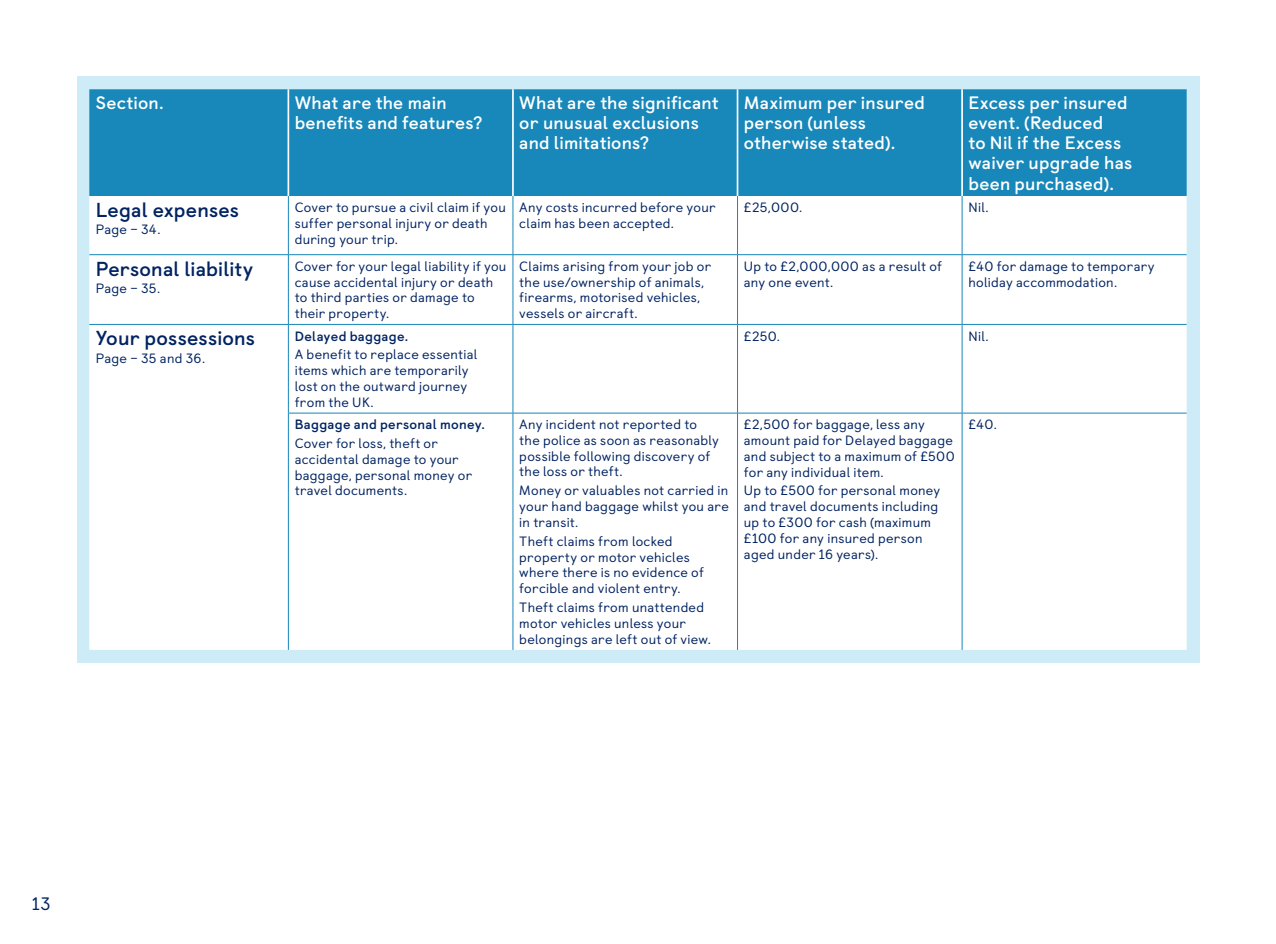
<style>
.page{position:relative;width:1276px;height:944px;background:#fff}
.page>*{position:absolute;margin:0;border:0;box-sizing:border-box;transform-origin:0 0}
.t1{font:700 20.25px "TSB Castledown";letter-spacing:.005em;color:#002361}
.t2{font:700 18px/20.2px "TSB Castledown";letter-spacing:.01em;color:#fff}
.t3{font:18px "TSB Castledown";color:#002361}
.t4{font:13.5px/15.8px "TSB Castledown";letter-spacing:.02em;color:#002361}
.t5{font:700 13.5px/18.9px "TSB Castledown";letter-spacing:.025em;color:#002361}
.s1{font-weight:700}
.s2{font-weight:400}
</style>
<div class="page">
<div style="left:77px;top:77px;width:1122px;height:586px;background:#cdecf7"></div>
<div style="left:89px;top:89px;width:1097px;height:107px;background:#1887b9"></div>
<div style="left:89px;top:196px;width:1097px;height:58px;background:#fff"></div>
<div style="left:89px;top:255px;width:1097px;height:395px;background:#fff"></div>
<hr style="left:287px;top:89px;width:2px;height:107px;background:#fff">
<hr style="left:512px;top:89px;width:2px;height:107px;background:#fff">
<hr style="left:736px;top:89px;width:2px;height:107px;background:#fff">
<hr style="left:961px;top:89px;width:2px;height:107px;background:#fff">
<hr style="left:288px;top:196px;width:1px;height:58px;background:#1887b9">
<hr style="left:512px;top:196px;width:1px;height:58px;background:#1887b9">
<hr style="left:737px;top:196px;width:1px;height:58px;background:#1887b9">
<hr style="left:961px;top:196px;width:1px;height:58px;background:#1887b9">
<hr style="left:89px;top:254px;width:199px;height:1px;background:#1887b9">
<hr style="left:288px;top:254px;width:225px;height:1px;background:#1887b9">
<hr style="left:288px;top:255px;width:1px;height:69px;background:#1887b9">
<hr style="left:513px;top:254px;width:224px;height:1px;background:#1887b9">
<hr style="left:512px;top:255px;width:1px;height:69px;background:#1887b9">
<hr style="left:737px;top:254px;width:225px;height:1px;background:#1887b9">
<hr style="left:737px;top:255px;width:1px;height:69px;background:#1887b9">
<hr style="left:962px;top:254px;width:224px;height:1px;background:#1887b9">
<hr style="left:961px;top:255px;width:1px;height:69px;background:#1887b9">
<hr style="left:89px;top:324px;width:199px;height:1px;background:#1887b9">
<hr style="left:288px;top:324px;width:225px;height:1px;background:#1887b9">
<hr style="left:288px;top:325px;width:1px;height:88px;background:#1887b9">
<hr style="left:513px;top:324px;width:224px;height:1px;background:#1887b9">
<hr style="left:512px;top:325px;width:1px;height:88px;background:#1887b9">
<hr style="left:737px;top:324px;width:225px;height:1px;background:#1887b9">
<hr style="left:737px;top:325px;width:1px;height:88px;background:#1887b9">
<hr style="left:962px;top:324px;width:224px;height:1px;background:#1887b9">
<hr style="left:961px;top:325px;width:1px;height:88px;background:#1887b9">
<hr style="left:288px;top:413px;width:225px;height:1px;background:#1887b9">
<hr style="left:288px;top:413px;width:1px;height:237px;background:#1887b9">
<hr style="left:513px;top:413px;width:224px;height:1px;background:#1887b9">
<hr style="left:512px;top:413px;width:1px;height:237px;background:#1887b9">
<hr style="left:737px;top:413px;width:225px;height:1px;background:#1887b9">
<hr style="left:737px;top:413px;width:1px;height:237px;background:#1887b9">
<hr style="left:962px;top:413px;width:224px;height:1px;background:#1887b9">
<hr style="left:961px;top:413px;width:1px;height:237px;background:#1887b9">
<p class="t2" style="left:96px;top:92px;width:70px">Section.</p>
<p class="t2" style="left:295px;top:92px;width:189px">What are the main benefits and features?</p>
<p class="t2" style="left:519px;top:92px;width:201px">What are the significant or unusual exclusions and limitations?</p>
<p class="t2" style="left:744px;top:92px;width:182px">Maximum per insured person (unless otherwise stated).</p>
<p class="t2" style="left:968px;top:92px;width:165px">Excess per insured event. (Reduced<br>to Nil if the Excess waiver upgrade has been purchased).</p>
<p class="t1" style="left:96px;top:198px;width:145px">Legal expenses</p>
<p class="t4" style="left:96px;top:222px;width:66px">Page – 34.</p>
<p class="t4" style="left:295px;top:200px;width:212px">Cover to pursue a civil claim if you suffer personal injury or death during your trip.</p>
<p class="t4" style="left:519px;top:200px;width:198px">Any costs incurred before your claim has been accepted.</p>
<p class="t4" style="left:744px;top:200px;width:60px">£25,000.</p>
<p class="t4" style="left:968px;top:200px;width:22px">Nil.</p>
<p class="t1" style="left:96px;top:256px;width:159px">Personal liability</p>
<p class="t4" style="left:96px;top:281px;width:66px">Page – 35.</p>
<p class="t1" style="left:96px;top:326px;width:161px">Your possessions</p>
<p class="t4" style="left:96px;top:350px;width:111px">Page – 35 and 36.</p>
<p class="t4" style="left:295px;top:258px;width:213px">Cover for your legal liability if you cause accidental injury or death to third parties or damage to their property.</p>
<p class="t4" style="left:519px;top:258px;width:193px">Claims arising from your job or the use/ownership of animals, firearms, motorised vehicles, vessels or aircraft.</p>
<p class="t4" style="left:744px;top:258px;width:199px">Up to £2,000,000 as a result of any one event.</p>
<p class="t4" style="left:968px;top:258px;width:188px">£40 for damage to temporary holiday accommodation.</p>
<p class="t4" style="left:295px;top:326px;width:184px;line-height:18.9px"><span class="s1">Delayed baggage.<br></span>A benefit to replace essential</p>
<p class="t4" style="left:295px;top:363px;width:175px;text-align:justify">items which are temporarily lost on the outward journey from the UK.</p>
<p class="t5" style="left:295px;top:415px;width:192px">Baggage and personal money.<br><span class="s2">Cover for loss, theft or</span></p>
<p class="t4" style="left:295px;top:451px;width:179px">accidental damage to your baggage, personal money or travel documents.</p>
<p class="t4" style="left:744px;top:328px;width:38px">£250.</p>
<p class="t4" style="left:968px;top:328px;width:22px">Nil.</p>
<p class="t4" style="left:519px;top:417px;width:201px">Any incident not reported to the police as soon as reasonably possible following discovery of the loss or theft.</p>
<p class="t4" style="left:519px;top:483px;width:211px;text-align:justify">Money or valuables not carried in your hand baggage whilst you are in transit.</p>
<p class="t4" style="left:519px;top:533px;width:186px">Theft claims from locked property or motor vehicles where there is no evidence of forcible and violent entry.</p>
<p class="t4" style="left:519px;top:600px;width:193px">Theft claims from unattended motor vehicles unless your belongings are left out of view.</p>
<p class="t4" style="left:744px;top:417px;width:212px">£2,500 for baggage, less any amount paid for Delayed baggage and subject to a maximum of £500 for any individual item.</p>
<p class="t4" style="left:744px;top:483px;width:198px">Up to £500 for personal money and travel documents including up to £300 for cash (maximum £100 for any insured person aged under 16 years).</p>
<p class="t4" style="left:968px;top:417px;width:30px">£40.</p>
<h2 class="t3" style="left:32px;top:893px;width:20px">13</h2>
</div>
